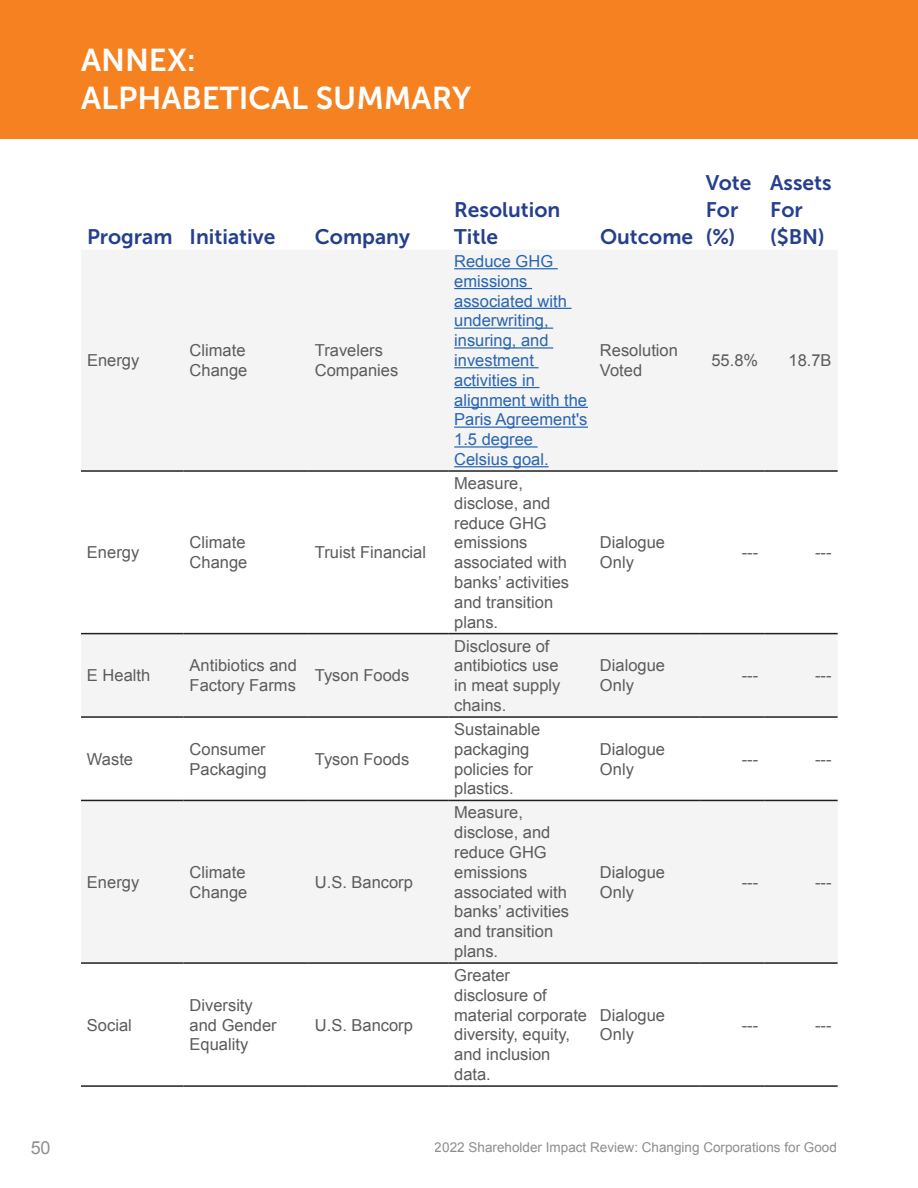
<style>
.page{position:relative;width:918px;height:1188px;background:#fff}
.page>*{position:absolute;margin:0;border:0;box-sizing:border-box;transform-origin:0 0}
.t1{font:31.5px/37.8px "Museo Sans 700";color:#fff}
.t2{font:21px/27px "Museo Sans 700";color:#253f8e}
.t3{font:18px "Arial";color:#5c5b5c}
.t4{font:16.5px/19.8px "Arial";color:#5c5b5c}
.t5{font:16.5px/19.8px "Arial";color:#2865b1}
.t6{font:13.5px "Arial";color:#5c5b5c}
</style>
<div class="page">
<div style="left:0;top:0;width:918px;height:139px;background:#f58120"></div>
<svg style="left:81px;top:250px;width:757px;height:712px;fill:#f4f4f4"></svg>
<hr style="left:81px;top:470px;width:103px;height:2px;background:#231f20">
<hr style="left:184px;top:470px;width:125px;height:2px;background:#231f20">
<hr style="left:309px;top:470px;width:139px;height:2px;background:#231f20">
<hr style="left:448px;top:470px;width:146px;height:2px;background:#231f20">
<hr style="left:594px;top:470px;width:106px;height:2px;background:#231f20">
<hr style="left:700px;top:470px;width:64px;height:2px;background:#231f20">
<hr style="left:764px;top:470px;width:74px;height:2px;background:#231f20">
<hr style="left:81px;top:633px;width:103px;height:1px;background:#231f20">
<hr style="left:184px;top:633px;width:125px;height:1px;background:#231f20">
<hr style="left:309px;top:633px;width:139px;height:1px;background:#231f20">
<hr style="left:448px;top:633px;width:146px;height:1px;background:#231f20">
<hr style="left:594px;top:633px;width:106px;height:1px;background:#231f20">
<hr style="left:700px;top:633px;width:64px;height:1px;background:#231f20">
<hr style="left:764px;top:633px;width:74px;height:1px;background:#231f20">
<hr style="left:81px;top:716px;width:103px;height:2px;background:#231f20">
<hr style="left:184px;top:716px;width:125px;height:2px;background:#231f20">
<hr style="left:309px;top:716px;width:139px;height:2px;background:#231f20">
<hr style="left:448px;top:716px;width:146px;height:2px;background:#231f20">
<hr style="left:594px;top:716px;width:106px;height:2px;background:#231f20">
<hr style="left:700px;top:716px;width:64px;height:2px;background:#231f20">
<hr style="left:764px;top:716px;width:74px;height:2px;background:#231f20">
<hr style="left:81px;top:800px;width:103px;height:1px;background:#231f20">
<hr style="left:184px;top:800px;width:125px;height:1px;background:#231f20">
<hr style="left:309px;top:800px;width:139px;height:1px;background:#231f20">
<hr style="left:448px;top:800px;width:146px;height:1px;background:#231f20">
<hr style="left:594px;top:800px;width:106px;height:1px;background:#231f20">
<hr style="left:700px;top:800px;width:64px;height:1px;background:#231f20">
<hr style="left:764px;top:800px;width:74px;height:1px;background:#231f20">
<hr style="left:81px;top:962px;width:103px;height:2px;background:#231f20">
<hr style="left:184px;top:962px;width:125px;height:2px;background:#231f20">
<hr style="left:309px;top:962px;width:139px;height:2px;background:#231f20">
<hr style="left:448px;top:962px;width:146px;height:2px;background:#231f20">
<hr style="left:594px;top:962px;width:106px;height:2px;background:#231f20">
<hr style="left:700px;top:962px;width:64px;height:2px;background:#231f20">
<hr style="left:764px;top:962px;width:74px;height:2px;background:#231f20">
<hr style="left:81px;top:1085px;width:103px;height:2px;background:#231f20">
<hr style="left:184px;top:1085px;width:125px;height:2px;background:#231f20">
<hr style="left:309px;top:1085px;width:139px;height:2px;background:#231f20">
<hr style="left:448px;top:1085px;width:146px;height:2px;background:#231f20">
<hr style="left:594px;top:1085px;width:106px;height:2px;background:#231f20">
<hr style="left:700px;top:1085px;width:64px;height:2px;background:#231f20">
<hr style="left:764px;top:1085px;width:74px;height:2px;background:#231f20">
<hr style="left:454px;top:268px;width:104px;height:1px;background:#2865b1">
<hr style="left:454px;top:288px;width:78px;height:1px;background:#2865b1">
<hr style="left:454px;top:308px;width:118px;height:1px;background:#2865b1">
<hr style="left:454px;top:328px;width:99px;height:1px;background:#2865b1">
<hr style="left:454px;top:347px;width:99px;height:2px;background:#2865b1">
<hr style="left:454px;top:367px;width:85px;height:1px;background:#2865b1">
<hr style="left:454px;top:387px;width:85px;height:1px;background:#2865b1">
<hr style="left:454px;top:407px;width:134px;height:1px;background:#2865b1">
<hr style="left:454px;top:427px;width:134px;height:1px;background:#2865b1">
<hr style="left:454px;top:446px;width:84px;height:2px;background:#2865b1">
<hr style="left:454px;top:466px;width:95px;height:1px;background:#2865b1">
<h1 class="t1" style="left:81px;top:41px;width:392px">ANNEX:<br>ALPHABETICAL SUMMARY</h1>
<p class="t2" style="left:87px;top:223px;width:190px">Program Initiative</p>
<p class="t2" style="left:315px;top:223px;width:97px">Company</p>
<p class="t4" style="left:87px;top:350px;width:54px">Energy</p>
<p class="t4" style="left:190px;top:341px;width:59px">Climate<br>Change</p>
<p class="t4" style="left:315px;top:341px;width:85px">Travelers<br>Companies</p>
<p class="t4" style="left:87px;top:543px;width:54px">Energy</p>
<p class="t4" style="left:190px;top:533px;width:59px">Climate<br>Change</p>
<p class="t4" style="left:315px;top:543px;width:113px">Truist Financial</p>
<p class="t4" style="left:87px;top:666px;width:65px">E Health</p>
<p class="t4" style="left:190px;top:656px;width:109px">Antibiotics and<br>Factory Farms</p>
<p class="t4" style="left:315px;top:666px;width:96px">Tyson Foods</p>
<p class="t4" style="left:87px;top:749px;width:48px">Waste</p>
<p class="t4" style="left:190px;top:739px;width:79px">Consumer<br>Packaging</p>
<p class="t4" style="left:315px;top:749px;width:96px">Tyson Foods</p>
<p class="t4" style="left:87px;top:872px;width:54px">Energy</p>
<p class="t4" style="left:190px;top:862px;width:59px">Climate<br>Change</p>
<p class="t4" style="left:315px;top:872px;width:100px">U.S. Bancorp</p>
<p class="t4" style="left:87px;top:1015px;width:46px">Social</p>
<p class="t4" style="left:190px;top:995px;width:89px">Diversity and Gender<br>Equality</p>
<p class="t4" style="left:315px;top:1015px;width:100px">U.S. Bancorp</p>
<p class="t2" style="left:454px;top:196px;width:108px">Resolution<br>Title</p>
<p class="t5" style="left:454px;top:251px;width:135px">Reduce GHG emissions associated with underwriting, insuring, and investment activities in alignment with the<br>Paris Agreement's<br>1.5 degree<br>Celsius goal.</p>
<p class="t4" style="left:454px;top:474px;width:116px">Measure, disclose, and reduce GHG emissions associated with banks’ activities and transition plans.</p>
<p class="t4" style="left:454px;top:636px;width:108px">Disclosure of antibiotics use in meat supply chains.</p>
<p class="t4" style="left:454px;top:720px;width:88px">Sustainable packaging policies for plastics.</p>
<p class="t4" style="left:454px;top:803px;width:116px">Measure, disclose, and reduce GHG emissions associated with banks’ activities and transition plans.</p>
<p class="t4" style="left:454px;top:966px;width:134px">Greater disclosure of material corporate diversity, equity, and inclusion data.</p>
<p class="t2" style="left:600px;top:223px;width:95px">Outcome</p>
<p class="t2" style="left:706px;top:169px;width:47px">Vote<br>For (%)</p>
<p class="t2" style="left:770px;top:169px;width:63px">Assets<br>For ($BN)</p>
<p class="t4" style="left:600px;top:341px;width:79px">Resolution<br>Voted</p>
<p class="t4" style="left:711px;top:350px;width:48px">55.8%</p>
<p class="t4" style="left:789px;top:350px;width:45px">18.7B</p>
<p class="t4" style="left:600px;top:533px;width:67px">Dialogue<br>Only</p>
<p class="t4" style="left:600px;top:656px;width:67px">Dialogue<br>Only</p>
<p class="t4" style="left:600px;top:739px;width:67px">Dialogue<br>Only</p>
<p class="t4" style="left:600px;top:862px;width:67px">Dialogue<br>Only</p>
<p class="t4" style="left:600px;top:1005px;width:67px">Dialogue<br>Only</p>
<p class="t4" style="left:742px;top:543px;width:18px">---</p>
<p class="t4" style="left:815px;top:543px;width:18px">---</p>
<p class="t4" style="left:742px;top:666px;width:18px">---</p>
<p class="t4" style="left:815px;top:666px;width:18px">---</p>
<p class="t4" style="left:742px;top:749px;width:18px">---</p>
<p class="t4" style="left:815px;top:749px;width:18px">---</p>
<p class="t4" style="left:742px;top:872px;width:18px">---</p>
<p class="t4" style="left:815px;top:872px;width:18px">---</p>
<p class="t4" style="left:742px;top:1015px;width:18px">---</p>
<p class="t4" style="left:815px;top:1015px;width:18px">---</p>
<p class="t3" style="left:30px;top:1136px;width:22px">50</p>
<p class="t6" style="left:435px;top:1139px;width:404px">2022 Shareholder Impact Review: Changing Corporations for Good</p>
</div>
